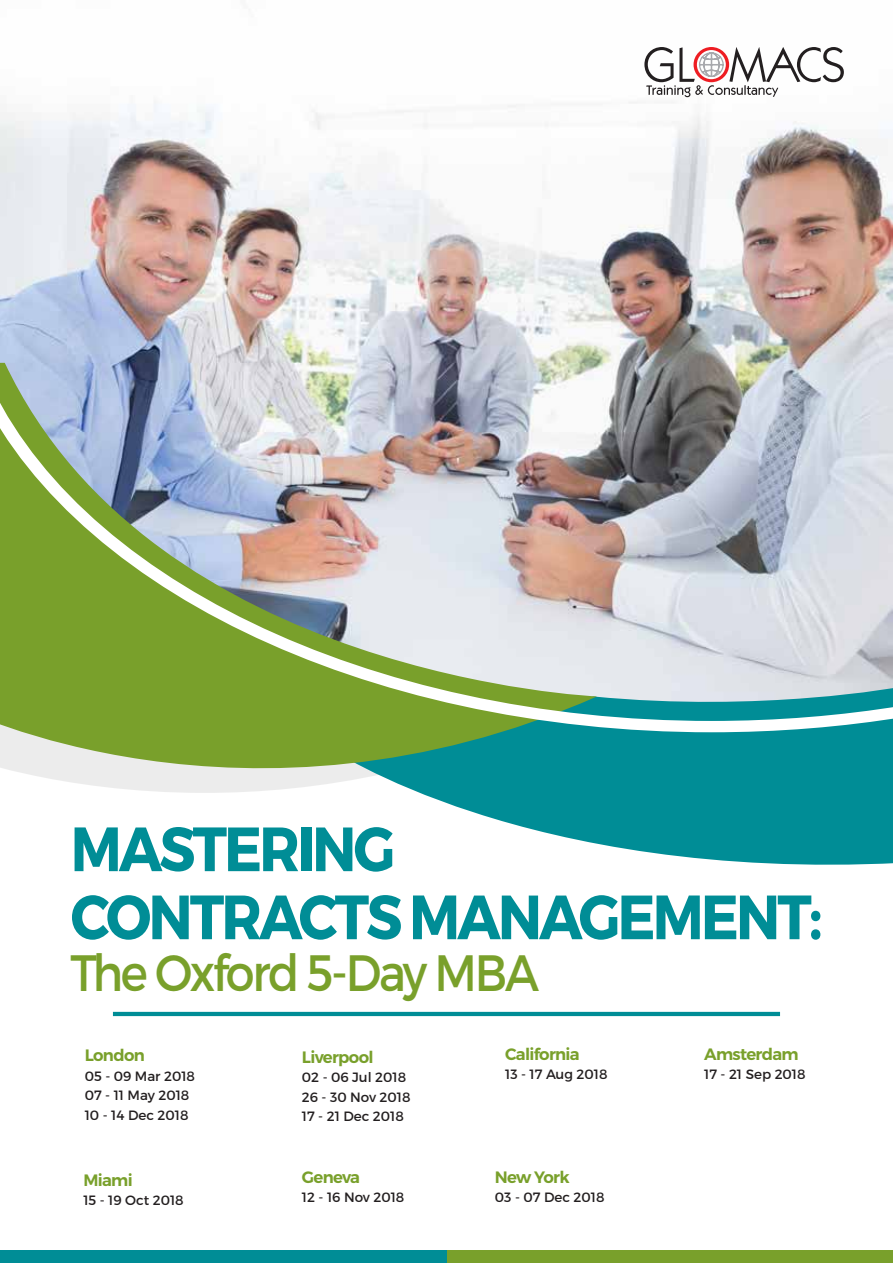
<style>
.page{position:relative;width:893px;height:1263px;background:#fff}
.page>*{position:absolute;margin:0;border:0;box-sizing:border-box;transform-origin:0 0}
.t1{font:700 62.4px/68.1px "Montserrat";letter-spacing:-.05em;color:#008d96;scale:.9 1}
.t2{font:51px "Montserrat";letter-spacing:-.05em;color:#79a02b;scale:.9 1}
.t3{font:600 16.5px "Montserrat";letter-spacing:-.04em;color:#79a02b}
.t4{font:13.5px/19.5px "Montserrat";color:#231f20}
</style>
<div class="page">
<img style="left:0;top:97px;width:893px;height:266px">
<hr style="left:113px;top:1012px;width:667px;height:4px;background:#008d96">
<svg style="left:644px;top:47px;width:200px;height:50px"></svg>
<div style="left:597px;top:732px;width:296px;height:133px;background:#008d96"></div>
<svg style="left:0;top:732px;width:597px;height:112px"></svg>
<img style="left:0;top:363px;width:893px;height:369px">
<div style="left:446px;top:1250px;width:447px;height:13px;background:#79a02b"></div>
<div style="left:0;top:1250px;width:446px;height:13px;background:#008d96"></div>
<h1 class="t1" style="left:71px;top:816px;width:837px">MASTERING<br>CONTRACTS MANAGEMENT:</h1>
<h2 class="t2" style="left:71px;top:941px;width:522px">The Oxford 5-Day MBA</h2>
<p class="t3" style="left:85px;top:1045px;width:62px">London</p>
<p class="t4" style="left:85px;top:1066px;width:112px">05 - 09 Mar 2018<br>07 - 11 May 2018<br>10 - 14 Dec 2018</p>
<p class="t3" style="left:83px;top:1170px;width:51px">Miami</p>
<p class="t4" style="left:83px;top:1191px;width:102px">15 - 19 Oct 2018</p>
<p class="t3" style="left:302px;top:1047px;width:73px">Liverpool</p>
<p class="t4" style="left:302px;top:1068px;width:110px">02 - 06 Jul 2018<br>26 - 30 Nov 2018<br>17 - 21 Dec 2018</p>
<p class="t3" style="left:302px;top:1167px;width:60px">Geneva</p>
<p class="t4" style="left:302px;top:1188px;width:104px">12 - 16 Nov 2018</p>
<p class="t3" style="left:505px;top:1044px;width:76px">California</p>
<p class="t4" style="left:505px;top:1065px;width:104px">13 - 17 Aug 2018</p>
<p class="t3" style="left:495px;top:1167px;width:76px">New York</p>
<p class="t4" style="left:495px;top:1188px;width:111px">03 - 07 Dec 2018</p>
<p class="t3" style="left:704px;top:1044px;width:96px">Amsterdam</p>
<p class="t4" style="left:704px;top:1065px;width:103px">17 - 21 Sep 2018</p>
</div>
